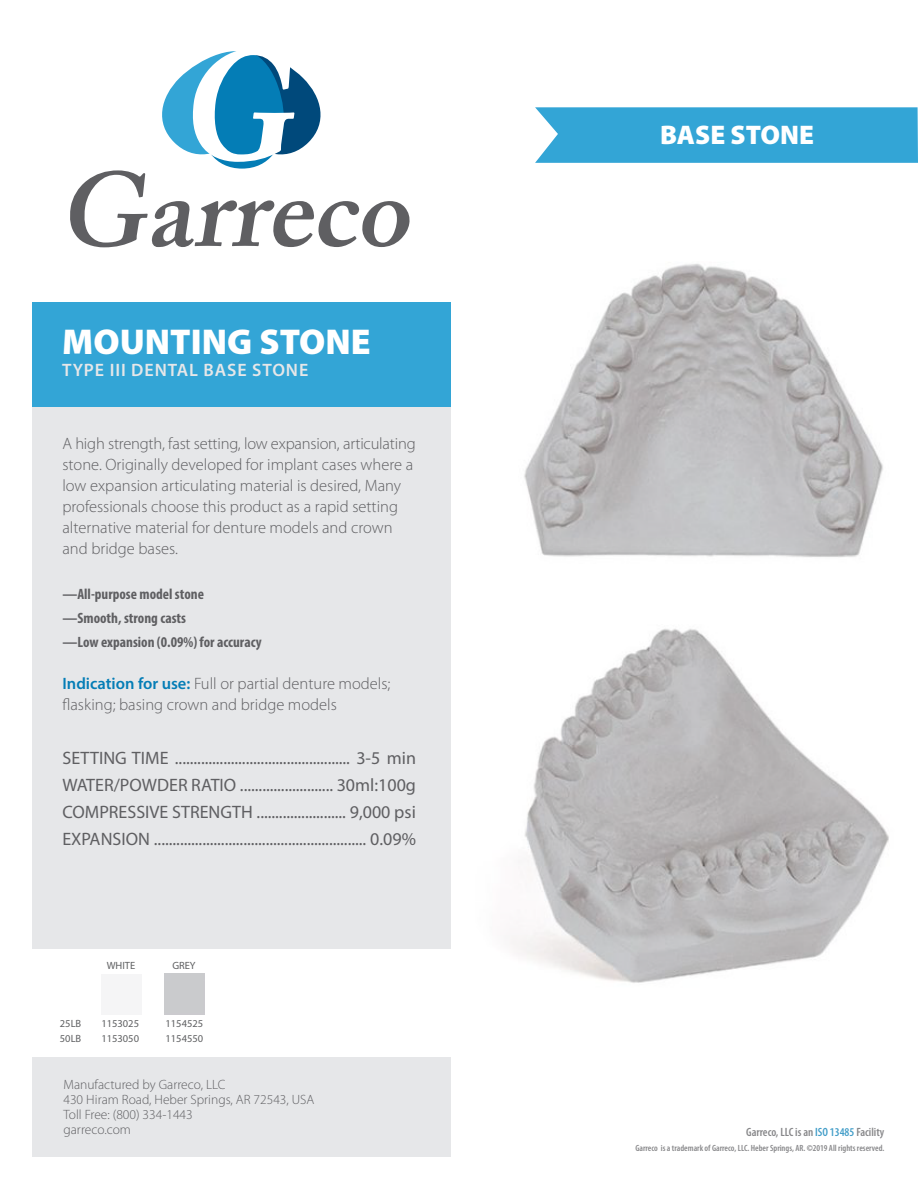
<style>
.page{position:relative;width:918px;height:1188px;background:#fff}
.page>*{position:absolute;margin:0;border:0;box-sizing:border-box;transform-origin:0 0}
.t1{font:900 36px "Myriad Pro";color:#fff}
.t2{font:900 27px "Myriad Pro";color:#fff}
.t3{font:18px/27px "Myriad Pro";color:#5f5f62;text-align:justify}
.t4{font:600 18px "Myriad Pro";letter-spacing:.05em;color:#e6e7e9}
.t5{font:300 16.5px/21px "Myriad Pro";color:#5f5f62}
.t6{font:700 condensed 15px/24px "Myriad Pro";color:#5f5f62}
.t7{font:300 13.5px/14.7px "Myriad Pro";color:#5f5f62}
.t8{font:600 condensed 12px "Myriad Pro";color:#5f5f62}
.t9{font:10.5px/15px "Myriad Pro";color:#5f6062}
.t10{font:600 condensed 9px "Myriad Pro";color:#5f5f62}
.s1{font-weight:600;color:#047db6}
.s2{color:#047db6}
.s3{font-weight:900}
</style>
<div class="page">
<div style="left:32px;top:309px;width:419px;height:848px;background:#e6e7e9"></div>
<div style="left:32px;top:949px;width:433px;height:107px;background:#fff"></div>
<div style="left:101px;top:974px;width:40px;height:40px;background:#f5f5f6"></div>
<svg style="left:70px;top:51px;width:340px;height:196px"></svg>
<div style="left:32px;top:303px;width:419px;height:104px;background:#33a5d6"></div>
<img style="left:511px;top:263px;width:378px;height:720px">
<div style="left:535px;top:107px;width:383px;height:56px;background:#33a5d6"></div>
<h1 class="t1" style="left:62px;top:322px;width:310px">MOUNTING STONE</h1>
<p class="t4" style="left:62px;top:359px;width:248px">TYPE III DENTAL BASE STONE</p>
<p class="t5" style="left:62px;top:434px;width:355px">A high strength, fast setting, low expansion, articulating stone. Originally developed for implant cases where a low expansion articulating material is desired, Many professionals choose this product as a rapid setting alternative material for denture models and crown and bridge bases.</p>
<p class="t6" style="left:62px;top:582px;width:201px">—All-purpose model stone —Smooth, strong casts<br>—Low expansion (0.09%) for accuracy</p>
<p class="t5" style="left:62px;top:674px;width:329px"><span class="s1">Indication for use:</span> Full or partial denture models; flasking; basing crown and bridge models</p>
<p class="t3" style="left:62px;top:744px;width:355px">SETTING TIME ............................................... 3-5 min WATER/POWDER RATIO ......................... 30ml:100g COMPRESSIVE STRENGTH ........................ 9,000 psi EXPANSION ......................................................... 0.09%</p>
<p class="t9" style="left:60px;top:1016px;width:23px">25LB<br>50LB</p>
<p class="t9" style="left:107px;top:958px;width:30px">WHITE</p>
<p class="t9" style="left:172px;top:958px;width:25px">GREY</p>
<p class="t9" style="left:101px;top:1016px;width:39px">1153025<br>1153050</p>
<p class="t9" style="left:166px;top:1016px;width:39px">1154525<br>1154550</p>
<p class="t7" style="left:63px;top:1078px;width:252px">Manufactured by Garreco, LLC<br>430 Hiram Road, Heber Springs, AR 72543, USA<br>Toll Free: (800) 334-1443<br>garreco.com</p>
<h2 class="t2" style="left:660px;top:119px;width:155px">BASE STONE</h2>
<p class="t8" style="left:746px;top:1125px;width:140px">Garreco, LLC is an <span class="s2">ISO 13485</span> Facility</p>
<p class="t10" style="left:635px;top:1143px;width:250px">Garreco is a trademark of Garreco, LLC. Heber Springs, AR. <span class="s3">©</span>2019 All rights reserved.</p>
</div>
